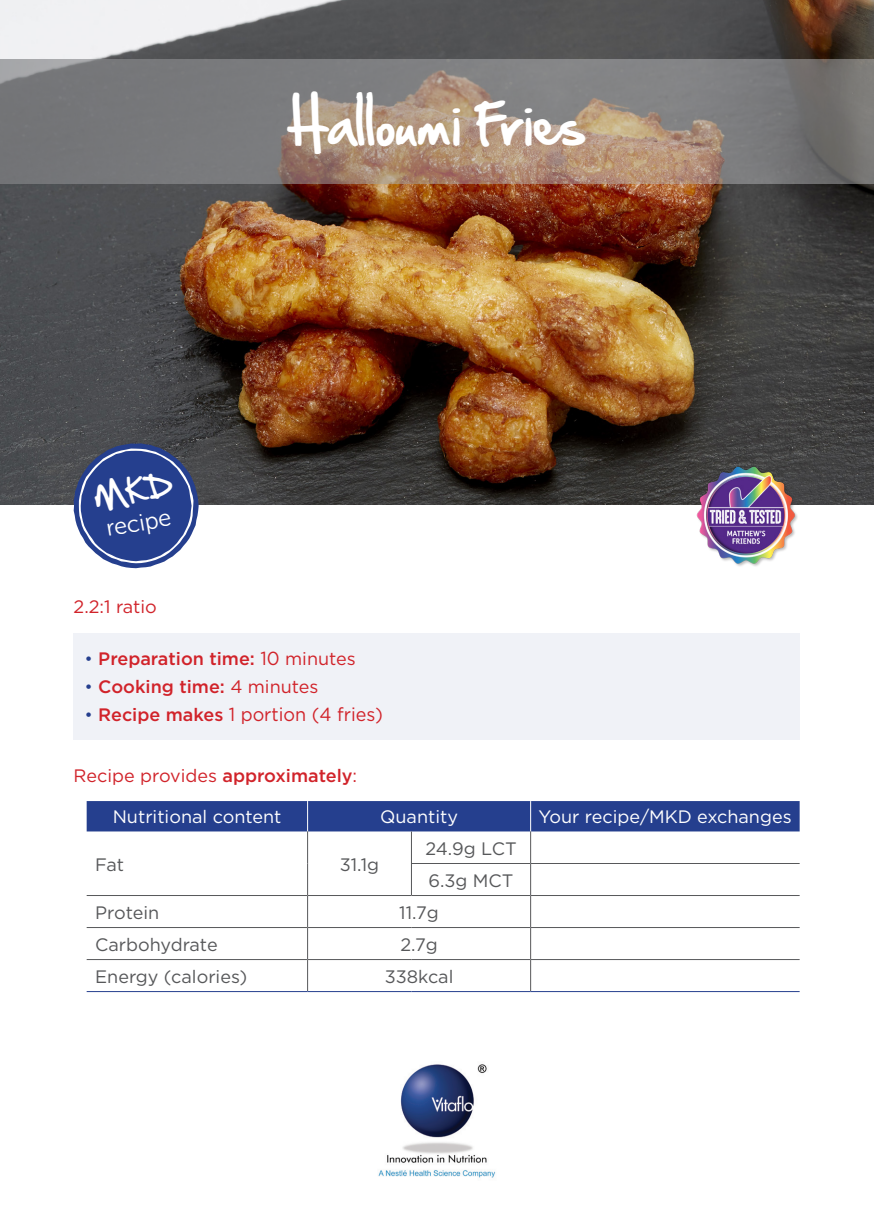
<style>
.page{position:relative;width:874px;height:1225px;background:#fff}
.page>*{position:absolute;margin:0;border:0;box-sizing:border-box;transform-origin:0 0}
.t1{font:48px "Hand Of Sean";letter-spacing:.03em;color:#fff}
.t2{font:23.8px "Museo Sans Rounded 300";color:#fff}
.t3{font:18.8px "Gotham";color:#d1232a;scale:.95 1}
.t4{font:18px "Gotham";color:#57585a}
.t5{font:18px "Gotham";color:#fff}
.t6{font:500 18px "Gotham";color:#d1232a}
.t7{font:18px "Gotham";color:#d1232a}
.s1{font-weight:300;color:#253f8e}
.s2{font-weight:400;font-size:18.8px}
.s3{font-weight:400}
.s4{font-weight:300;font-size:18px;color:#253f8e}
.s5{font-weight:500;font-size:18px}
.s6{font-weight:500}
</style>
<div class="page">
<img style="left:0;top:0;width:873px;height:505px">
<div style="left:74px;top:634px;width:725px;height:106px;background:#f0f2f7"></div>
<img style="left:693px;top:463px;width:107px;height:103px">
<div style="left:87px;top:801px;width:712px;height:30px;background:#253f8e"></div>
<hr style="left:307px;top:801px;width:1px;height:30px;background:#fff">
<hr style="left:530px;top:801px;width:1px;height:30px;background:#fff">
<hr style="left:307px;top:831px;width:1px;height:32px;background:#57585a">
<hr style="left:411px;top:831px;width:1px;height:32px;background:#57585a">
<hr style="left:530px;top:831px;width:1px;height:32px;background:#57585a">
<hr style="left:307px;top:863px;width:1px;height:32px;background:#57585a">
<hr style="left:411px;top:864px;width:1px;height:31px;background:#57585a">
<hr style="left:530px;top:864px;width:1px;height:31px;background:#57585a">
<hr style="left:307px;top:896px;width:1px;height:31px;background:#57585a">
<hr style="left:530px;top:896px;width:1px;height:31px;background:#57585a">
<hr style="left:307px;top:928px;width:1px;height:31px;background:#57585a">
<hr style="left:530px;top:928px;width:1px;height:31px;background:#57585a">
<hr style="left:307px;top:960px;width:1px;height:31px;background:#57585a">
<hr style="left:530px;top:960px;width:1px;height:31px;background:#57585a">
<hr style="left:87px;top:991px;width:220px;height:1px;background:#253f8e">
<hr style="left:307px;top:991px;width:104px;height:1px;background:#253f8e">
<hr style="left:411px;top:991px;width:119px;height:1px;background:#253f8e">
<hr style="left:530px;top:991px;width:269px;height:1px;background:#253f8e">
<hr style="left:411px;top:863px;width:119px;height:1px;background:#57585a">
<hr style="left:530px;top:863px;width:269px;height:1px;background:#57585a">
<hr style="left:87px;top:895px;width:220px;height:1px;background:#57585a">
<hr style="left:307px;top:895px;width:104px;height:1px;background:#57585a">
<hr style="left:411px;top:895px;width:119px;height:1px;background:#57585a">
<hr style="left:530px;top:895px;width:269px;height:1px;background:#57585a">
<hr style="left:87px;top:927px;width:220px;height:1px;background:#57585a">
<hr style="left:307px;top:927px;width:104px;height:1px;background:#57585a">
<hr style="left:411px;top:927px;width:119px;height:1px;background:#57585a">
<hr style="left:530px;top:927px;width:269px;height:1px;background:#57585a">
<hr style="left:87px;top:959px;width:220px;height:1px;background:#57585a">
<hr style="left:307px;top:959px;width:104px;height:1px;background:#57585a">
<hr style="left:411px;top:959px;width:119px;height:1px;background:#57585a">
<hr style="left:530px;top:959px;width:269px;height:1px;background:#57585a">
<svg style="left:0;top:60px;width:873px;height:124px;background:#8a817b"></svg>
<img style="left:378px;top:1064px;width:118px;height:114px">
<svg style="left:74px;top:443px;width:124px;height:125px;background:#4a5d98"></svg>
<p class="t1" style="left:289px;top:82px;width:296px">Halloumi Fries</p>
<p class="t2" style="left:104px;top:516px;width:67px;rotate:-10deg">recipe</p>
<p class="t7" style="left:74px;top:595px;width:85px">2.2:1 ratio</p>
<p class="t6" style="left:84px;top:646px;width:273px"><span class="s1">•</span> Preparation time: <span class="s2">10</span> <span class="s3">minutes</span></p>
<p class="t6" style="left:84px;top:674px;width:235px"><span class="s1">•</span> Cooking time: <span class="s3">4 minutes</span></p>
<p class="t3" style="left:84px;top:702px;width:315px"><span class="s4">•</span> <span class="s5">Recipe makes</span> 1 portion (4 fries)</p>
<p class="t7" style="left:74px;top:764px;width:285px">Recipe provides <span class="s6">approximately</span>:</p>
<p class="t5" style="left:113px;top:805px;width:170px">Nutritional content</p>
<p class="t5" style="left:380px;top:805px;width:79px">Quantity</p>
<p class="t5" style="left:538px;top:805px;width:254px">Your recipe/MKD exchanges</p>
<p class="t4" style="left:95px;top:853px;width:30px">Fat</p>
<p class="t4" style="left:339px;top:853px;width:41px">31.1g</p>
<p class="t4" style="left:425px;top:836px;width:93px">24.9g LCT</p>
<p class="t4" style="left:428px;top:869px;width:87px">6.3g MCT</p>
<p class="t4" style="left:95px;top:901px;width:66px">Protein</p>
<p class="t4" style="left:399px;top:901px;width:41px">11.7g</p>
<p class="t4" style="left:95px;top:933px;width:124px">Carbohydrate</p>
<p class="t4" style="left:400px;top:933px;width:39px">2.7g</p>
<p class="t4" style="left:95px;top:965px;width:154px">Energy (calories)</p>
<p class="t4" style="left:384px;top:965px;width:70px">338kcal</p>
</div>
